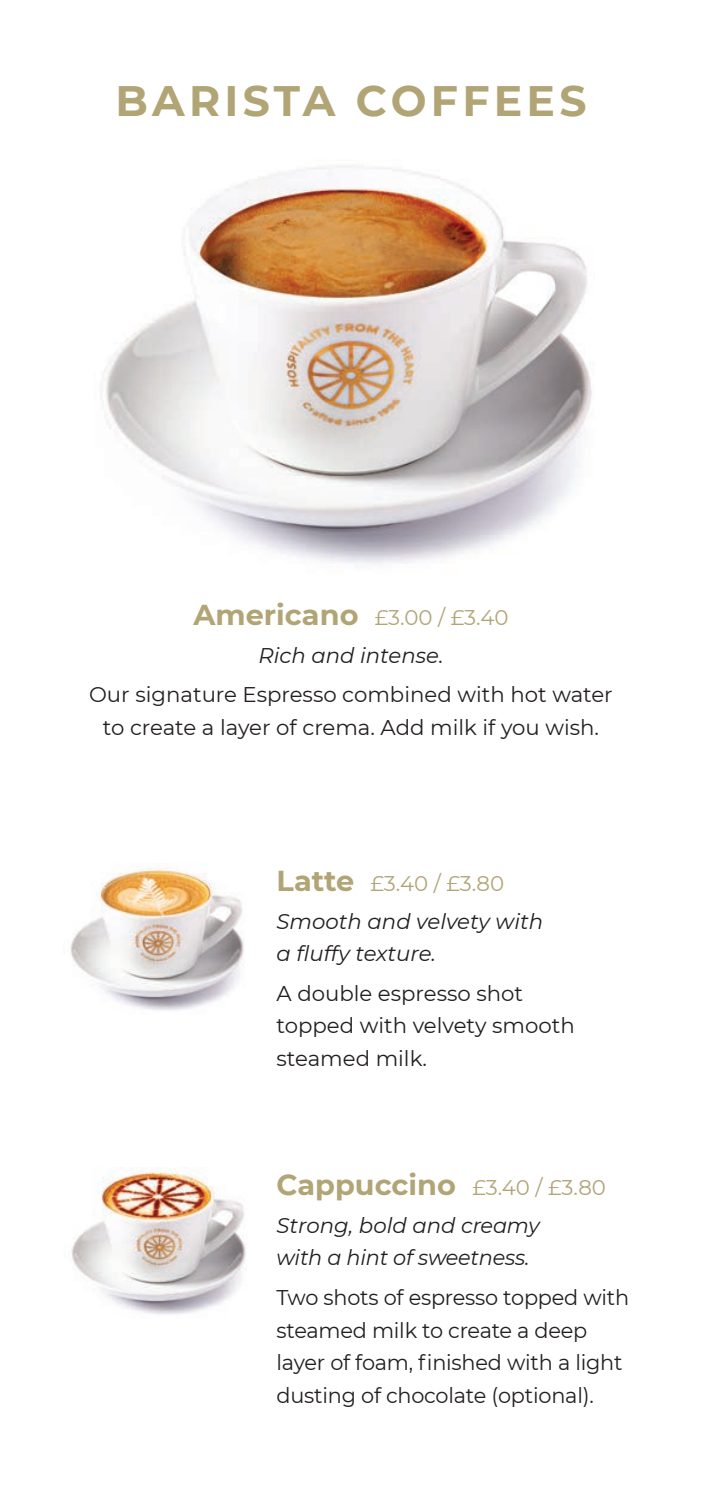
<style>
.page{position:relative;width:702px;height:1489px;background:#fff}
.page>*{position:absolute;margin:0;border:0;box-sizing:border-box;transform-origin:0 0}
.Section_Header_Big{font:700 42.5px "Montserrat";letter-spacing:.1em;color:#b1a576}
.Body{font:21.25px/32.5px "Montserrat";letter-spacing:-.01em;color:#231f20}
.Body-2{font:italic 21.25px/32.5px "Montserrat";color:#231f20}
.Type{font:21.25px "Montserrat";color:#b1a576}
.s1{font-weight:700;font-size:28.75px}
</style>
<div class="page">
<img style="left:104px;top:165px;width:488px;height:399px">
<img style="left:70px;top:863px;width:174px;height:148px">
<img style="left:71px;top:1167px;width:175px;height:148px">
<p class="Section_Header_Big" style="left:115px;top:70px;width:472px">BARISTA COFFEES</p>
<p class="Type" style="left:193px;top:603px;width:316px"><span class="s1">Americano</span> £3.00 / £3.40</p>
<p class="Body-2" style="left:258px;top:638px;width:186px">Rich and intense.</p>
<p class="Body" style="left:89px;top:677px;width:525px;text-align:center">Our signature Espresso combined with hot water to create a layer of crema. Add milk if you wish.</p>
<p class="Type" style="left:276px;top:868px;width:229px"><span class="s1">Latte</span> £3.40 / £3.80</p>
<p class="Body-2" style="left:276px;top:904px;width:268px">Smooth and velvety with a fluffy texture.</p>
<p class="Body" style="left:276px;top:976px;width:300px">A double espresso shot topped with velvety smooth steamed milk.</p>
<p class="Type" style="left:276px;top:1173px;width:331px"><span class="s1">Cappuccino</span> £3.40 / £3.80</p>
<p class="Body-2" style="left:276px;top:1208px;width:265px">Strong, bold and creamy with a hint of sweetness.</p>
<p class="Body" style="left:276px;top:1280px;width:354px">Two shots of espresso topped with steamed milk to create a deep layer of foam, finished with a light dusting of chocolate (optional).</p>
</div>
